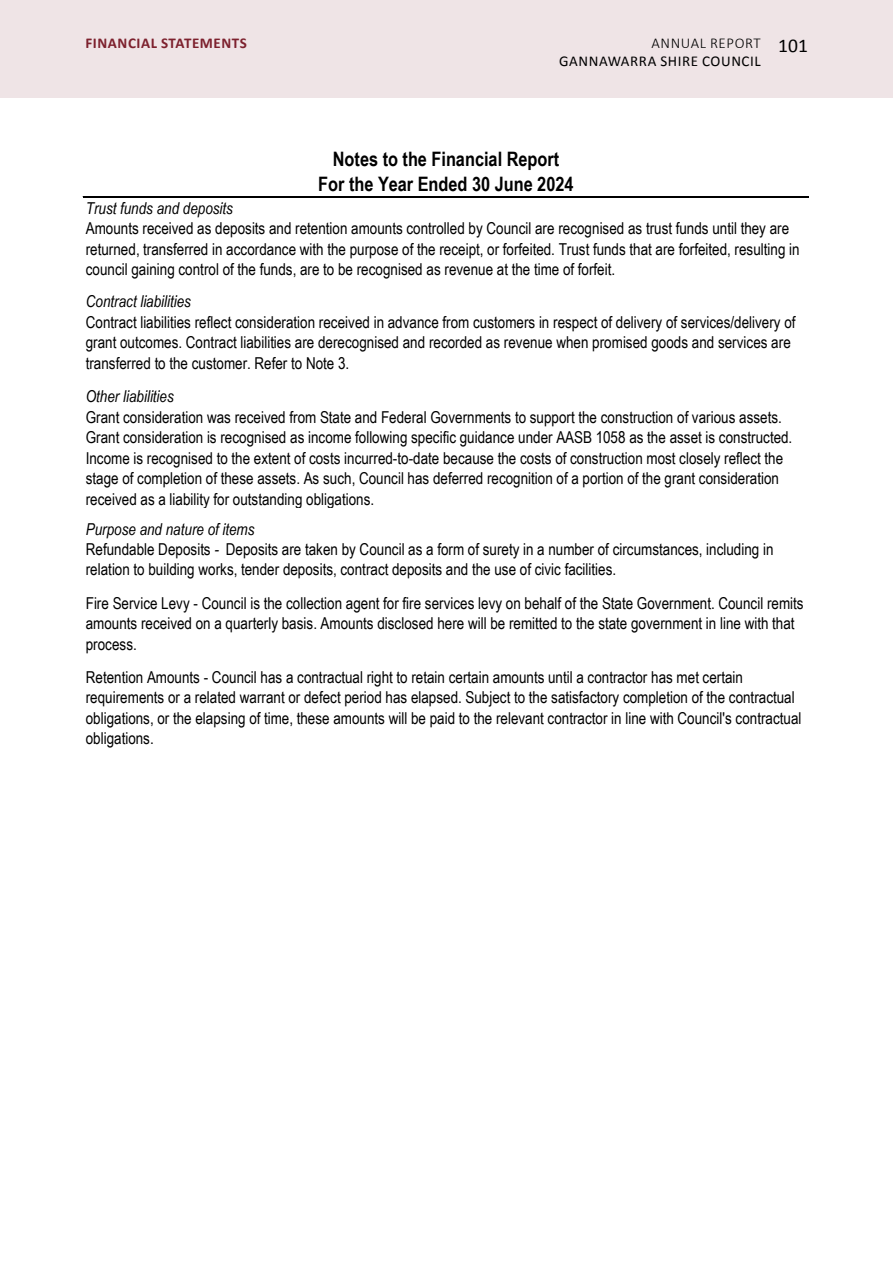
<style>
.page{position:relative;width:893px;height:1263px;background:#fff}
.page>*{position:absolute;margin:0;border:0;box-sizing:border-box;transform-origin:0 0}
.t1{font:700 19.95px/24.9px "Arial Narrow";color:#000;text-align:center}
.t2{font:19.5px "Calibri";color:#000}
.t3{font:16.35px/20.5px "Arial Narrow";color:#000}
.t4{font:italic 16.35px "Arial Narrow";color:#000}
.t5{font:15px "Calibri";letter-spacing:.04em;color:#000}
.t6{font:700 15px "Calibri";letter-spacing:.04em;color:#7d212e}
.t7{font:300 15px "Calibri";letter-spacing:.04em;color:#000}
.s1{font-style:italic}
</style>
<div class="page">
<div style="left:0;top:0;width:893px;height:98px;background:#efe4e6"></div>
<hr style="left:83px;top:196px;width:725px;height:2px;background:#000">
<p class="t7" style="left:652px;top:34px;width:111px">ANNUAL REPORT</p>
<p class="t5" style="left:559px;top:52px;width:203px">GANNAWARRA SHIRE COUNCIL</p>
<p class="t6" style="left:85px;top:34px;width:163px">FINANCIAL STATEMENTS</p>
<p class="t2" style="left:778px;top:33px;width:31px">101</p>
<p class="t1" style="left:318px;top:146px;width:257px">Notes to the Financial Report<br>For the Year Ended 30 June 2024</p>
<p class="t4" style="left:86px;top:196px;width:149px">Trust funds and deposits</p>
<p class="t3" style="left:86px;top:217px;width:715px">Amounts received as deposits and retention amounts controlled by Council are recognised as trust funds until they are returned, transferred in accordance with the purpose of the receipt, or forfeited. Trust funds that are forfeited, resulting in council gaining control of the funds, are to be recognised as revenue at the time of forfeit.</p>
<p class="t4" style="left:86px;top:290px;width:107px">Contract liabilities</p>
<p class="t3" style="left:86px;top:311px;width:711px">Contract liabilities reflect consideration received in advance from customers in respect of delivery of services/delivery of grant outcomes. Contract liabilities are derecognised and recorded as revenue when promised goods and services are transferred to the customer. Refer to Note 3.</p>
<p class="t4" style="left:86px;top:385px;width:90px">Other liabilities</p>
<p class="t3" style="left:86px;top:406px;width:708px">Grant consideration was received from State and Federal Governments to support the construction of various assets.<br>Grant consideration is recognised as income following specific guidance under AASB 1058 as the asset is constructed.<br>Income is recognised to the extent of costs incurred-to-date because the costs of construction most closely reflect the stage of completion of these assets. As such, Council has deferred recognition of a portion of the grant consideration received as a liability for outstanding obligations.</p>
<p class="t4" style="left:86px;top:517px;width:170px">Purpose and nature of items</p>
<p class="t3" style="left:86px;top:538px;width:689px">Refundable Deposits <span class="s1">-</span> Deposits are taken by Council as a form of surety in a number of circumstances, including in relation to building works, tender deposits, contract deposits and the use of civic facilities.</p>
<p class="t3" style="left:86px;top:592px;width:719px">Fire Service Levy - Council is the collection agent for fire services levy on behalf of the State Government. Council remits amounts received on a quarterly basis. Amounts disclosed here will be remitted to the state government in line with that process.</p>
<p class="t3" style="left:86px;top:666px;width:717px">Retention Amounts - Council has a contractual right to retain certain amounts until a contractor has met certain requirements or a related warrant or defect period has elapsed. Subject to the satisfactory completion of the contractual obligations, or the elapsing of time, these amounts will be paid to the relevant contractor in line with Council's contractual obligations.</p>
</div>
